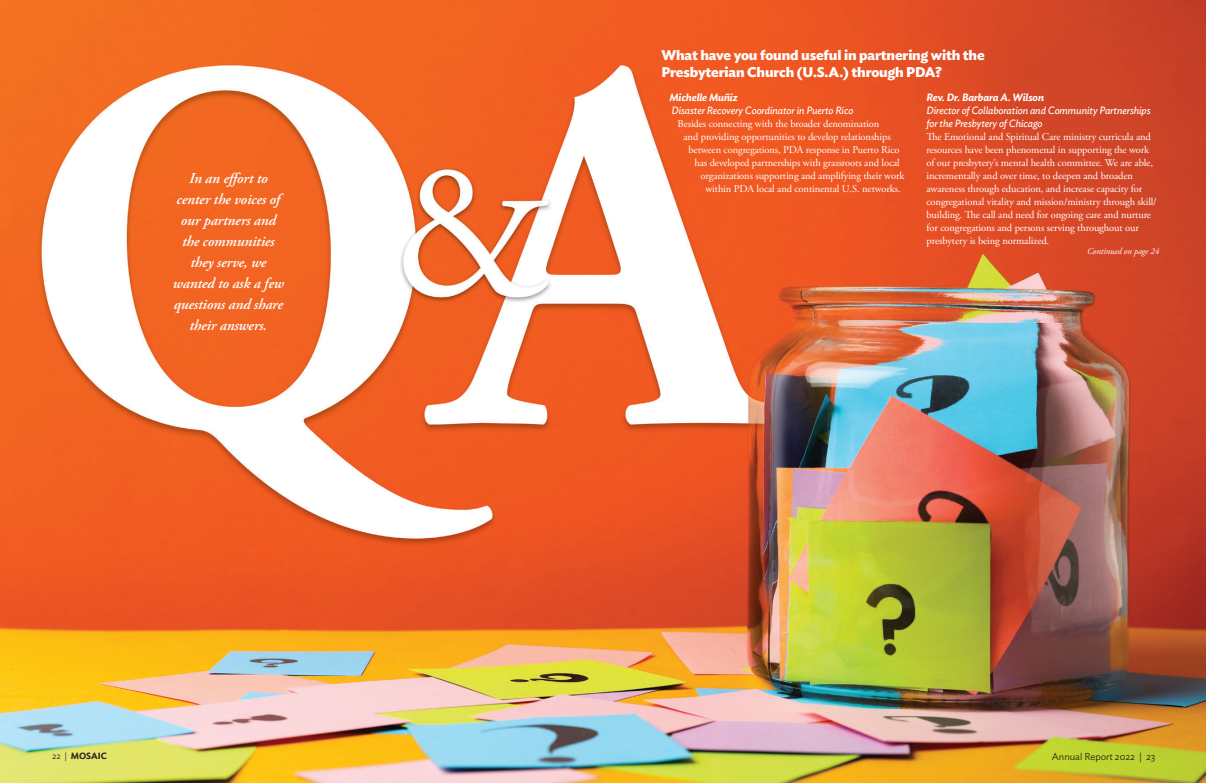
<style>
.page{position:relative;width:1206px;height:783px;background:#fff}
.page>*{position:absolute;margin:0;border:0;box-sizing:border-box;transform-origin:0 0}
.t1{font:italic 600 15px/21px "Adobe Garamond Pro";letter-spacing:-.01em;color:#fff;text-align:center}
.t2{font:700 14px/16.8px "Ideal Sans";letter-spacing:-.01em;color:#fff}
.t3{font:10.5px/13px "Adobe Garamond Pro";letter-spacing:-.01em;color:#fff}
.t4{font:italic 10.5px/13px "Ideal Sans";letter-spacing:-.01em;color:#fff}
.t5{font:italic 600 10.5px "Ideal Sans";letter-spacing:-.01em;color:#fff}
.t6{font:300 10px "Ideal Sans";color:#231f20}
.t7{font:italic 9px "Adobe Garamond Pro";letter-spacing:-.01em;color:#fff}
.t8{font:600 9px "Ideal Sans";color:#231f20}
.s1{font-weight:300}
</style>
<div class="page">
<img style="left:0;top:0;width:1206px;height:783px">
<h1 class="t1" style="left:173px;top:168px;width:113px">In an effort to center the voices of our partners and the communities they serve, we wanted to ask a few questions and share their answers.</h1>
<h2 class="t2" style="left:662px;top:45px;width:325px">What have you found useful in partnering with the<br>Presbyterian Church (U.S.A.) through PDA?</h2>
<p class="t5" style="left:670px;top:89px;width:70px">Michelle Muñiz</p>
<p class="t4" style="left:671px;top:103px;width:183px">Disaster Recovery Coordinator in Puerto Rico</p>
<p class="t3" style="left:677px;top:117px;width:203px">Besides connecting with the broader denomination</p>
<p class="t3" style="left:683px;top:130px;width:209px">and providing opportunities to develop relationships</p>
<p class="t3" style="left:688px;top:143px;width:213px">between congregations, PDA response in Puerto Rico</p>
<p class="t3" style="left:694px;top:156px;width:207px">has developed partnerships with grassroots and local</p>
<p class="t3" style="left:700px;top:169px;width:206px">organizations supporting and amplifying their work</p>
<p class="t3" style="left:705px;top:182px;width:197px">within PDA local and continental U.S. networks.</p>
<p class="t5" style="left:927px;top:89px;width:119px">Rev. Dr. Barbara A. Wilson</p>
<p class="t4" style="left:927px;top:103px;width:226px">Director of Collaboration and Community Partnerships for the Presbytery of Chicago</p>
<p class="t3" style="left:927px;top:130px;width:232px">The Emotional and Spiritual Care ministry curricula and resources have been phenomenal in supporting the work of our presbytery’s mental health committee. We are able, incrementally and over time, to deepen and broaden awareness through education, and increase capacity for congregational vitality and mission/ministry through skill/ building. The call and need for ongoing care and nurture for congregations and persons serving throughout our presbytery is being normalized.</p>
<p class="t7" style="left:1087px;top:246px;width:74px">Continued on page 24</p>
<p class="t8" style="left:52px;top:749px;width:56px"><span class="s1">22 |</span> MOSAIC</p>
<p class="t6" style="left:1052px;top:749px;width:105px">Annual Report 2022 | 23</p>
</div>
